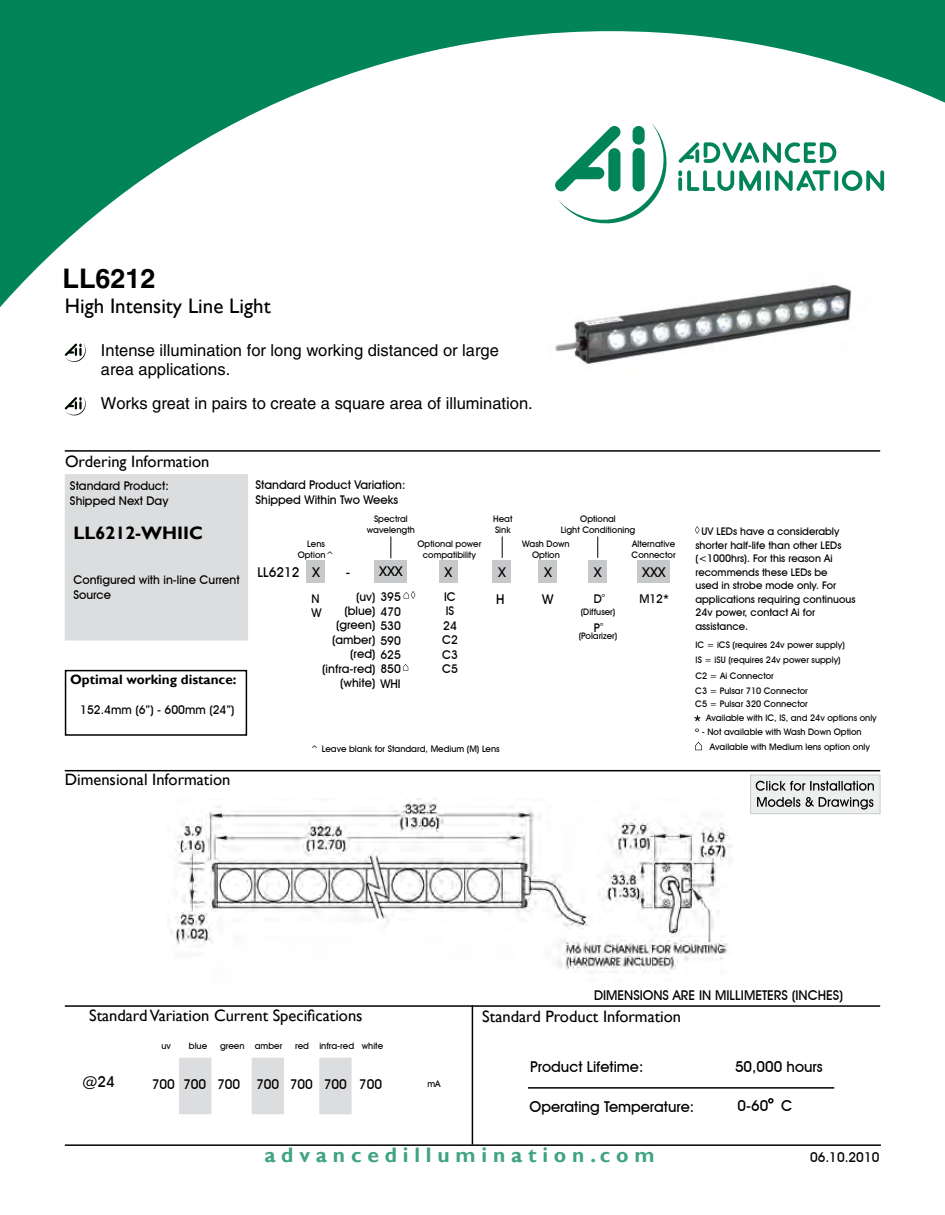
<style>
.page{position:relative;width:945px;height:1215px;background:#fff}
.page>*{position:absolute;margin:0;border:0;box-sizing:border-box;transform-origin:0 0}
.t1{font:700 27px "Helvetica";color:#000}
.t2{font:700 21px "Gill Sans";color:#40a382}
.t3{font:21px "Gill Sans";color:#000}
.t4{font:700 18px "Gill Sans";color:#000}
.t5{font:16.5px/19.8px "Helvetica";color:#000}
.t6{font:16.5px "Gill Sans";color:#000}
.t7{font:500 15px "Avant Garde IT Cby BT";color:#000}
.t8{font:500 13.5px/27.6px "Avant Garde IT Cby BT";color:#000}
.t9{font:700 13.5px "Gill Sans";color:#000}
.t10{font:500 12px/14.4px "Avant Garde IT Cby BT";color:#000}
.t11{font:500 10.5px/13.5px "Avant Garde IT Cby BT";color:#000}
.t12{font:500 9px/10.8px "Avant Garde IT Cby BT";color:#000;text-align:center}
</style>
<div class="page">
<div style="left:66px;top:475px;width:181px;height:165px;background:#dcddde"></div>
<div style="left:65px;top:474px;width:183px;height:166px;border:2px solid #dcddde"></div>
<svg style="left:0;top:0;width:945px;height:307px"></svg>
<svg style="left:679px;top:142px;width:157px;height:21px"></svg>
<svg style="left:555px;top:122px;width:115px;height:104px"></svg>
<svg style="left:766px;top:170px;width:4px;height:21px"></svg>
<svg style="left:775px;top:170px;width:56px;height:21px"></svg>
<svg style="left:834px;top:170px;width:4px;height:21px"></svg>
<svg style="left:678px;top:170px;width:83px;height:21px"></svg>
<svg style="left:842px;top:170px;width:42px;height:21px"></svg>
<hr style="left:65px;top:770px;width:815px;height:1px;background:#000">
<hr style="left:65px;top:450px;width:815px;height:2px;background:#000">
<svg style="left:65px;top:343px;width:21px;height:19px"></svg>
<svg style="left:65px;top:397px;width:21px;height:19px"></svg>
<hr style="left:65px;top:1005px;width:815px;height:2px;background:#000">
<hr style="left:472px;top:1005px;width:1px;height:140px;background:#000">
<hr style="left:528px;top:1087px;width:306px;height:2px;background:#000">
<div style="left:180px;top:1058px;width:31px;height:56px;background:#dcddde"></div>
<div style="left:179px;top:1058px;width:32px;height:56px;border:2px solid #dcddde"></div>
<div style="left:252px;top:1058px;width:31px;height:56px;background:#dcddde"></div>
<div style="left:252px;top:1058px;width:32px;height:56px;border:2px solid #dcddde"></div>
<div style="left:320px;top:1058px;width:31px;height:56px;background:#dcddde"></div>
<div style="left:319px;top:1058px;width:33px;height:56px;border:2px solid #dcddde"></div>
<svg style="left:768px;top:1098px;width:6px;height:6px"></svg>
<hr style="left:65px;top:1144px;width:816px;height:2px;background:#000">
<div style="left:65px;top:670px;width:182px;height:66px;border:2px solid #000"></div>
<img style="left:171px;top:798px;width:562px;height:176px">
<img style="left:548px;top:231px;width:321px;height:133px">
<div style="left:751px;top:775px;width:129px;height:39px;background:#edeeee"></div>
<svg style="left:756px;top:781px;width:118px;height:10px"></svg>
<svg style="left:757px;top:797px;width:43px;height:10px"></svg>
<svg style="left:806px;top:797px;width:67px;height:13px"></svg>
<div style="left:375px;top:560px;width:32px;height:23px;background:#c6c8ca"></div>
<svg style="left:390px;top:537px;width:1px;height:21px"></svg>
<div style="left:307px;top:560px;width:18px;height:23px;background:#c6c8ca"></div>
<div style="left:439px;top:560px;width:18px;height:23px;background:#c6c8ca"></div>
<svg style="left:502px;top:537px;width:1px;height:21px"></svg>
<div style="left:493px;top:560px;width:18px;height:23px;background:#c6c8ca"></div>
<div style="left:539px;top:560px;width:18px;height:23px;background:#c6c8ca"></div>
<div style="left:588px;top:560px;width:18px;height:23px;background:#c6c8ca"></div>
<svg style="left:597px;top:537px;width:1px;height:21px"></svg>
<svg style="left:694px;top:715px;width:6px;height:6px"></svg>
<div style="left:637px;top:560px;width:32px;height:23px;background:#c6c8ca"></div>
<svg style="left:403px;top:664px;width:5px;height:7px"></svg>
<svg style="left:695px;top:742px;width:7px;height:8px"></svg>
<svg style="left:695px;top:526px;width:5px;height:8px"></svg>
<svg style="left:404px;top:591px;width:11px;height:8px"></svg>
<h1 class="t1" style="left:63px;top:262px;width:95px">LL6212</h1>
<h2 class="t3" style="left:65px;top:294px;width:207px">High Intensity Line Light</h2>
<h3 class="t5" style="left:101px;top:340px;width:399px">Intense illumination for long working distanced or large area applications.</h3>
<h3 class="t5" style="left:101px;top:394px;width:433px">Works great in pairs to create a square area of illumination.</h3>
<h3 class="t6" style="left:65px;top:452px;width:146px">Ordering Information</h3>
<h3 class="t10" style="left:70px;top:478px;width:100px;line-height:15px">Standard Product:<br>Shipped Next Day</h3>
<h3 class="t4" style="left:73px;top:522px;width:131px">LL6212-WHIIC</h3>
<h3 class="t10" style="left:73px;top:572px;width:168px;line-height:15px">Configured with in-line Current<br>Source</h3>
<h3 class="t9" style="left:70px;top:672px;width:168px">Optimal working distance:</h3>
<h3 class="t10" style="left:80px;top:703px;width:156px">152.4mm (6”) - 600mm (24”)</h3>
<h3 class="t6" style="left:65px;top:770px;width:167px">Dimensional Information</h3>
<h3 class="t10" style="left:256px;top:478px;width:151px;line-height:15px">Standard Product Variation:<br>Shipped Within Two Weeks</h3>
<p class="t12" style="left:298px;top:538px;width:38px">Lens<br>Option^</p>
<p class="t12" style="left:367px;top:513px;width:50px">Spectral wavelength</p>
<p class="t12" style="left:417px;top:538px;width:65px">Optional power compatibility</p>
<h3 class="t8" style="left:257px;top:558px;width:44px">LL6212</h3>
<h3 class="t8" style="left:346px;top:558px;width:58px">- XXX</h3>
<h3 class="t8" style="left:312px;top:558px;width:9px">X</h3>
<h3 class="t8" style="left:445px;top:558px;width:9px">X</h3>
<h3 class="t10" style="left:322px;top:589px;width:80px;text-align:right">(uv) 395 (blue) 470 (green) 530 (amber) 590 (red) 625 (infra-red) 850 (white) WHI</h3>
<h3 class="t10" style="left:311px;top:591px;width:12px">N<br>W</h3>
<h3 class="t10" style="left:442px;top:589px;width:17px;text-align:center">IC<br>IS<br>24<br>C2<br>C3<br>C5</h3>
<p class="t12" style="left:493px;top:513px;width:21px;text-align:left">Heat<br>Sink</p>
<h3 class="t8" style="left:496px;top:558px;width:12px">X<br>H</h3>
<p class="t12" style="left:561px;top:513px;width:76px">Optional<br>Light Conditioning</p>
<p class="t12" style="left:522px;top:538px;width:49px">Wash Down<br>Option</p>
<h3 class="t8" style="left:542px;top:558px;width:13px">X<br>W</h3>
<h3 class="t8" style="left:594px;top:558px;width:9px">X</h3>
<h3 class="t10" style="left:594px;top:591px;width:13px">D<sup>º</sup></h3>
<h3 class="t10" style="left:594px;top:620px;width:11px">P<sup>º</sup></h3>
<p class="t12" style="left:581px;top:606px;width:36px">(Diffuser)</p>
<p class="t12" style="left:579px;top:630px;width:40px">(Polarizer)</p>
<p class="t12" style="left:632px;top:538px;width:46px;text-align:left">Alternative<br>Connector</p>
<h3 class="t8" style="left:642px;top:558px;width:25px">XXX</h3>
<h3 class="t10" style="left:639px;top:591px;width:31px">M12*</h3>
<p class="t12" style="left:310px;top:743px;width:191px">^ Leave blank for Standard, Medium (M) Lens</p>
<p class="t11" style="left:695px;top:525px;width:161px;text-indent:6px">UV LEDs have a considerably shorter half-life than other LEDs (&lt;1000hrs). For this reason Ai recommends these LEDs be<br>used in strobe mode only. For applications requiring continuous<br>24v power, contact Ai for assistance.</p>
<p class="t12" style="left:696px;top:640px;width:151px">IC = iCS (requires 24v power supply)</p>
<p class="t12" style="left:696px;top:655px;width:147px">IS = iSU (requires 24v power supply)</p>
<p class="t12" style="left:706px;top:697px;width:172px;line-height:13.8px;text-align:left;text-indent:-11px">C5 = Pulsar 320 Connector<br>Available with IC, IS, and 24v options only</p>
<p class="t12" style="left:695px;top:670px;width:80px">C2 = Ai Connector</p>
<p class="t12" style="left:695px;top:685px;width:114px">C3 = Pulsar 710 Connector</p>
<p class="t12" style="left:695px;top:726px;width:168px">º - Not available with Wash Down Option</p>
<p class="t12" style="left:710px;top:741px;width:162px">Available with Medium lens option only</p>
<h3 class="t8" style="left:594px;top:981px;width:251px">DIMENSIONS ARE IN MILLIMETERS (INCHES)</h3>
<h3 class="t6" style="left:89px;top:1006px;width:275px">Standard Variation Current Specifications</h3>
<h3 class="t7" style="left:83px;top:1073px;width:34px">@24</h3>
<p class="t12" style="left:161px;top:1040px;width:11px">uv</p>
<p class="t12" style="left:189px;top:1040px;width:20px">blue</p>
<p class="t12" style="left:220px;top:1040px;width:64px">green amber</p>
<p class="t12" style="left:295px;top:1040px;width:90px">red infra-red white</p>
<h3 class="t8" style="left:152px;top:1070px;width:25px">700</h3>
<h3 class="t8" style="left:183px;top:1070px;width:200px">700 700 700 700 700 700</h3>
<p class="t12" style="left:427px;top:1078px;width:15px">mA</p>
<h3 class="t6" style="left:482px;top:1007px;width:200px">Standard Product Information</h3>
<h3 class="t7" style="left:530px;top:1058px;width:115px">Product Lifetime:</h3>
<h3 class="t7" style="left:530px;top:1098px;width:166px">Operating Temperature:</h3>
<h2 class="t2" style="left:264px;top:1142px;width:392px">a d v a n c e d i l l u m i n a t i o n . c o m</h2>
<h3 class="t7" style="left:735px;top:1058px;width:89px">50,000 hours</h3>
<h3 class="t7" style="left:738px;top:1097px;width:56px">0-60 C</h3>
<h3 class="t8" style="left:810px;top:1144px;width:71px">06.10.2010</h3>
</div>
